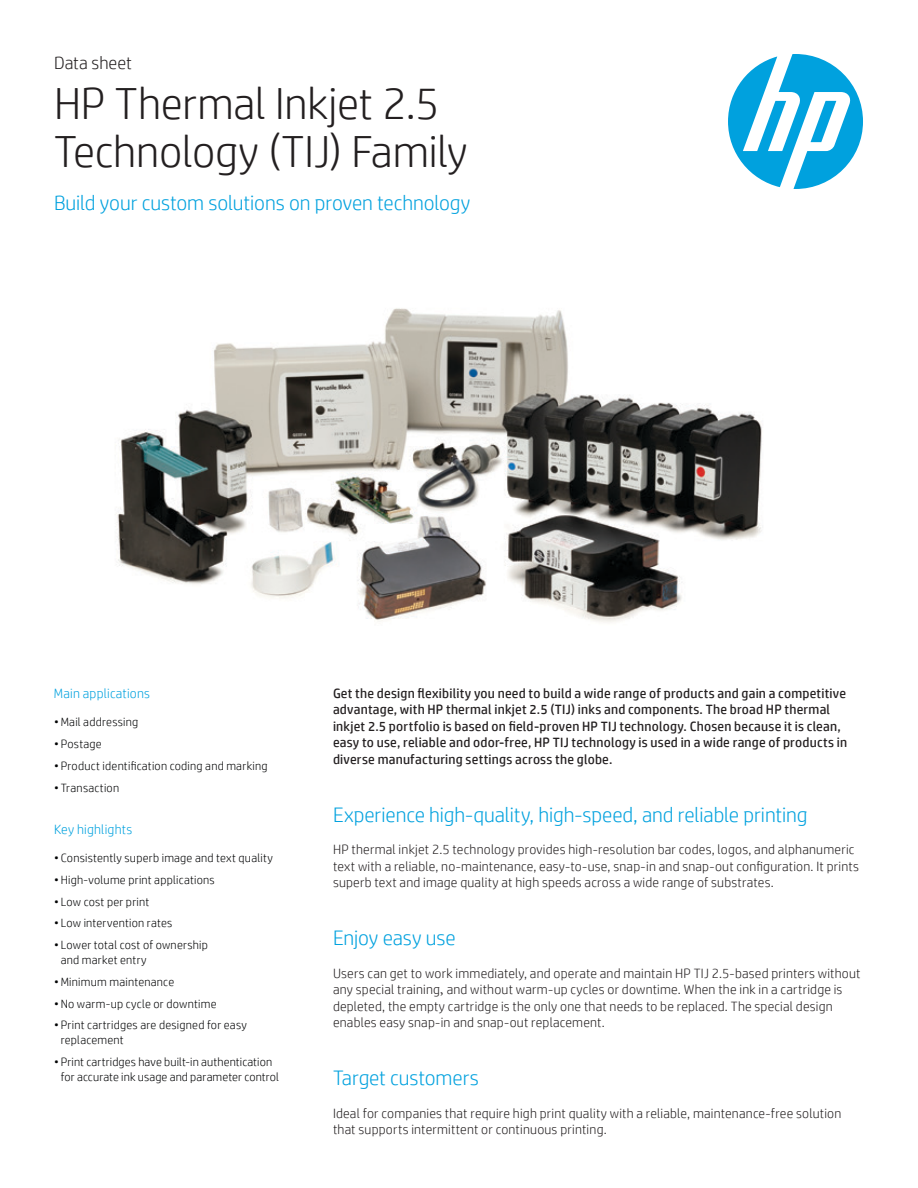
<style>
.page{position:relative;width:918px;height:1188px;background:#fff}
.page>*{position:absolute;margin:0;border:0;box-sizing:border-box;transform-origin:0 0}
.t1{font:300 45px/48px "HP Simplified";letter-spacing:-.005em;color:#231f20}
.t2{font:300 21px "HP Simplified";letter-spacing:-.005em;color:#00a1de}
.t3{font:300 18px "HP Simplified";color:#231f20}
.t4{font:300 13.5px/16.5px "HP Simplified";letter-spacing:.015em;color:#231f20}
.t5{font:13.5px/16.5px "HP Simplified";letter-spacing:.015em;color:#231f20}
.t6{font:300 13.5px "HP Simplified";letter-spacing:.015em;color:#00a1de}
.t7{font:300 12px/15px "HP Simplified";letter-spacing:.02em;color:#020304}
.s1{font-family:"Adobe Hebrew";font-weight:400}
</style>
<div class="page">
<svg style="left:728px;top:54px;width:135px;height:135px"></svg>
<img style="left:115px;top:308px;width:647px;height:314px">
<h3 class="t3" style="left:54px;top:51px;width:79px">Data sheet</h3>
<h1 class="t1" style="left:54px;top:78px;width:415px">HP Thermal Inkjet 2.5<br>Technology (TIJ) Family</h1>
<h2 class="t2" style="left:54px;top:189px;width:418px">Build your custom solutions on proven technology</h2>
<p class="t6" style="left:54px;top:684px;width:98px">Main applications</p>
<p class="t7" style="left:54px;top:714px;width:86px">•Mail addressing</p>
<p class="t7" style="left:54px;top:736px;width:49px">• Postage</p>
<p class="t7" style="left:54px;top:758px;width:215px">• Product identification coding and marking</p>
<p class="t7" style="left:54px;top:780px;width:67px">• Transaction</p>
<p class="t6" style="left:54px;top:820px;width:80px">Key highlights</p>
<p class="t7" style="left:54px;top:850px;width:220px">• Consistently superb image and text quality</p>
<p class="t7" style="left:54px;top:872px;width:162px">• High-volume print applications</p>
<p class="t7" style="left:54px;top:894px;width:97px">• Low cost per print</p>
<p class="t7" style="left:54px;top:915px;width:120px">• Low intervention rates</p>
<p class="t7" style="left:61px;top:937px;width:149px;text-indent:-7px">• Lower total cost of ownership and market entry</p>
<p class="t7" style="left:54px;top:974px;width:122px">•Minimum maintenance</p>
<p class="t7" style="left:54px;top:996px;width:164px">• No warm-up cycle or downtime</p>
<p class="t7" style="left:61px;top:1017px;width:188px;text-indent:-7px">• Print cartridges are designed for easy replacement</p>
<p class="t7" style="left:54px;top:1054px;width:227px;text-align:center">• Print cartridges have built-in authentication for accurate ink usage and parameter control</p>
<p class="t5" style="left:333px;top:685px;width:516px">Get the design flexibility you need to build a wide range of products and gain a competitive advantage, with HP thermal inkjet 2.5 (TIJ) inks and components. The broad HP thermal inkjet 2.5 portfolio is based on field-proven HP TIJ technology. Chosen because it is clean, easy to use, reliable and odor-free, HP TIJ technology is used in a wide range of products in diverse manufacturing settings across the globe.</p>
<h2 class="t2" style="left:333px;top:801px;width:476px">Experience high-quality, high-speed, and reliable printing</h2>
<p class="t4" style="left:333px;top:841px;width:527px">HP thermal inkjet 2.5 technology provides high-resolution bar codes, logos, and alphanumeric text with a reliable, no-maintenance, easy-to-use, snap-in and snap-out configuration. It prints superb text and image quality at high speeds across a wide range of substrates.</p>
<h2 class="t2" style="left:333px;top:924px;width:124px">Enjoy easy use</h2>
<p class="t4" style="left:333px;top:964px;width:529px">Users can get to work immediately, and operate and maintain HP TIJ 2.5-based printers without any special training<span class="s1">,</span> and without warm-up cycles or downtime. When the ink in a cartridge is depleted, the empty cartridge is the only one that needs to be replaced. The special design enables easy snap-in and snap-out replacement.</p>
<h2 class="t2" style="left:333px;top:1064px;width:147px">Target customers</h2>
<p class="t4" style="left:333px;top:1104px;width:510px">Ideal for companies that require high print quality with a reliable, maintenance-free solution that supports intermittent or continuous printing.</p>
</div>
